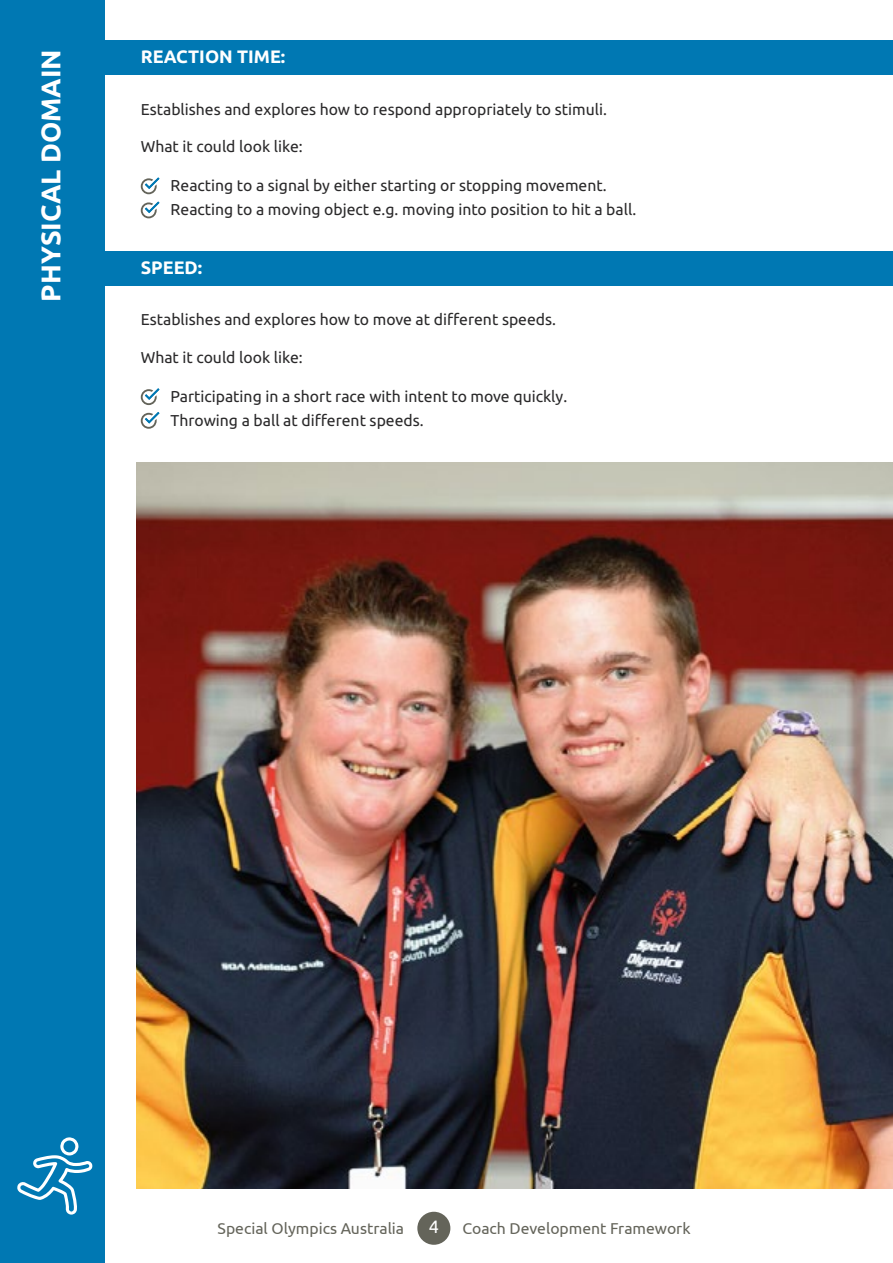
<style>
.page{position:relative;width:893px;height:1263px;background:#fff}
.page>*{position:absolute;margin:0;border:0;box-sizing:border-box;transform-origin:0 0}
.t1{font:700 27px "Ubuntu";color:#fff}
.t2{font:700 18px "Ubuntu";color:#fff}
.t3{font:18px "Ubuntu";color:#fff}
.t4{font:15.75px/24px "Ubuntu";color:#2a292a}
.t5{font:15.75px "Ubuntu";color:#64645a}
</style>
<div class="page">
<div style="left:417px;top:1212px;width:33px;height:33px;background:#64645a;border-radius:50%"></div>
<div style="left:105px;top:40px;width:788px;height:35px;background:#0078b3"></div>
<svg style="left:141px;top:177px;width:18px;height:17px"></svg>
<svg style="left:141px;top:202px;width:18px;height:16px"></svg>
<div style="left:105px;top:251px;width:788px;height:35px;background:#0078b3"></div>
<svg style="left:141px;top:388px;width:18px;height:17px"></svg>
<svg style="left:141px;top:412px;width:18px;height:17px"></svg>
<div style="left:0;top:0;width:105px;height:1263px;background:#0078b3"></div>
<img style="left:137px;top:462px;width:756px;height:727px">
<svg style="left:17px;top:1137px;width:75px;height:77px"></svg>
<h1 class="t1" style="left:35px;top:301px;width:254px;rotate:-90deg">PHYSICAL DOMAIN</h1>
<p class="t2" style="left:141px;top:46px;width:146px">REACTION TIME:</p>
<p class="t4" style="left:141px;top:98px;width:468px">Establishes and explores how to respond appropriately to stimuli.</p>
<p class="t4" style="left:141px;top:136px;width:163px">What it could look like:</p>
<p class="t4" style="left:171px;top:175px;width:467px">Reacting to a signal by either starting or stopping movement.<br>Reacting to a moving object e.g. moving into position to hit a ball.</p>
<p class="t2" style="left:141px;top:257px;width:63px">SPEED:</p>
<p class="t4" style="left:141px;top:309px;width:417px">Establishes and explores how to move at different speeds.</p>
<p class="t4" style="left:141px;top:347px;width:163px">What it could look like:</p>
<p class="t4" style="left:171px;top:385px;width:398px">Participating in a short race with intent to move quickly.<br>Throwing a ball at different speeds.</p>
<p class="t5" style="left:218px;top:1219px;width:188px">Special Olympics Australia</p>
<p class="t3" style="left:429px;top:1215px;width:12px">4</p>
<p class="t5" style="left:462px;top:1219px;width:230px">Coach Development Framework</p>
</div>
